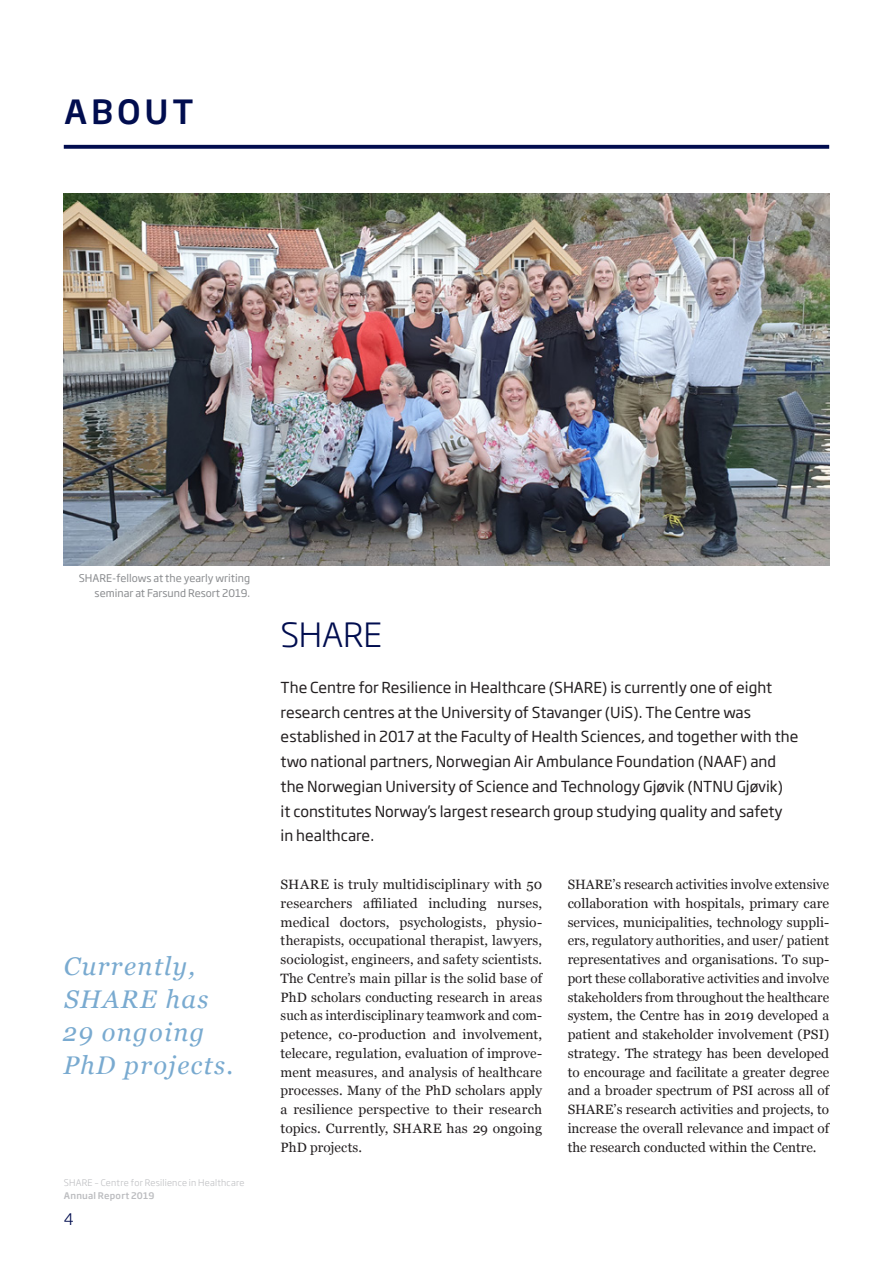
<style>
.page{position:relative;width:893px;height:1263px;background:#fff}
.page>*{position:absolute;margin:0;border:0;box-sizing:border-box;transform-origin:0 0}
.t1{font:300 33px "Soho Gothic Std";letter-spacing:-.005em;color:#010d4f}
.t2{font:500 33px "Soho Gothic Std";letter-spacing:.115em;color:#010d4f}
.t3{font:italic 25.5px/33px "Georgia";letter-spacing:.055em;color:#79aad0}
.t4{font:300 15.75px "Soho Gothic Std";color:#010d4f}
.t5{font:15px/24.8px "Soho Gothic Std";color:#231f20}
.t6{font:13.5px/18.8px "Georgia";color:#231f20;text-align:justify}
.t7{font:10.5px/15px "Soho Gothic Std";color:#8a8c8f;text-align:right}
.t8{font:300 9px "Soho Gothic Std";letter-spacing:.025em;color:#bcbdc0}
.t9{font:500 9px "Soho Gothic Std";letter-spacing:.025em;color:#bcbdc0}
</style>
<div class="page">
<svg style="left:64px;top:145px;width:765px;height:4px;background:#111c5a"></svg>
<img style="left:64px;top:194px;width:765px;height:372px">
<h1 class="t2" style="left:64px;top:90px;width:131px">ABOUT</h1>
<p class="t7" style="left:79px;top:571px;width:173px">SHARE-fellows at the yearly writing seminar at Farsund Resort 2019.</p>
<h2 class="t3" style="left:63px;top:949px;width:172px">Currently,<br>SHARE has<br>29 ongoing<br>PhD projects.</h2>
<p class="t8" style="left:64px;top:1177px;width:182px">SHARE – Centre for Resilience in Healthcare</p>
<p class="t9" style="left:64px;top:1190px;width:92px">Annual Report 2019</p>
<p class="t4" style="left:64px;top:1209px;width:12px">4</p>
<h1 class="t1" style="left:281px;top:614px;width:103px">SHARE</h1>
<p class="t5" style="left:281px;top:675px;width:519px">The Centre for Resilience in Healthcare (SHARE) is currently one of eight research centres at the University of Stavanger (UiS). The Centre was established in 2017 at the Faculty of Health Sciences, and together with the two national partners, Norwegian Air Ambulance Foundation (NAAF) and the Norwegian University of Science and Technology Gjøvik (NTNU Gjøvik)<br>it constitutes Norway’s largest research group studying quality and safety in healthcare.</p>
<p class="t6" style="left:281px;top:874px;width:263px">SHARE is truly multidisciplinary with 50 researchers affiliated including nurses, medical doctors, psychologists, physio&shy;therapists, occupational therapist, lawyers, sociologist, engineers, and safety scientists.<br>The Centre’s main pillar is the solid base of PhD scholars conducting research in areas such as interdisciplinary teamwork and com&shy;petence, co-production and involvement, telecare, regulation, evaluation of improve&shy;ment measures, and analysis of healthcare processes. Many of the PhD scholars apply a resilience perspective to their research topics. Currently, SHARE has 29 ongoing PhD projects.</p>
<p class="t6" style="left:568px;top:874px;width:263px">SHARE’s research activities involve extensive collaboration with hospitals, primary care services, municipalities, technology suppli&shy;ers, regulatory authorities, and user/ patient representatives and organisations. To sup&shy;port these collaborative activities and involve stakeholders from throughout the healthcare system, the Centre has in 2019 developed a patient and stakeholder involvement (PSI) strategy. The strategy has been developed to encourage and facilitate a greater degree and a broader spectrum of PSI across all of SHARE’s research activities and projects, to increase the overall relevance and impact of the research conducted within the Centre.</p>
</div>
